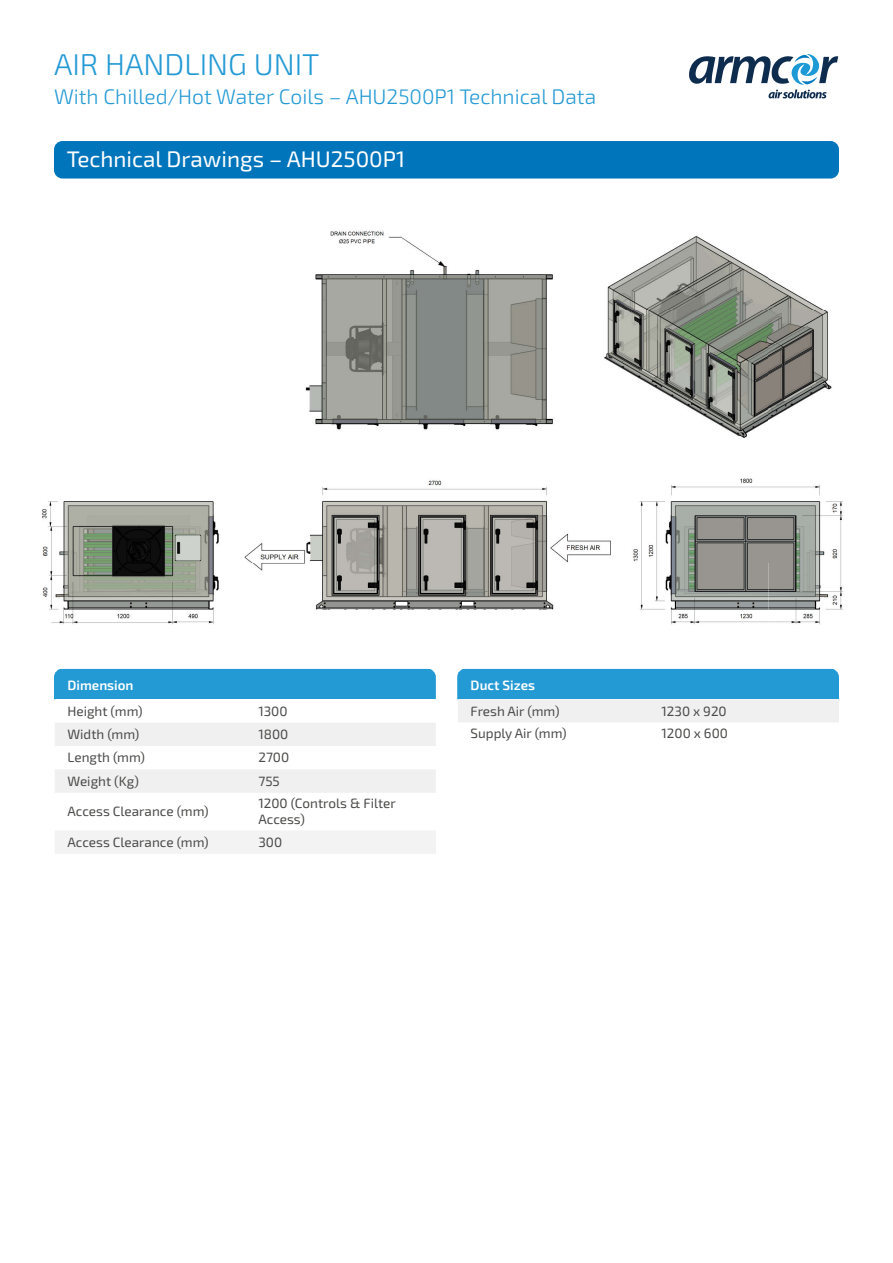
<style>
.page{position:relative;width:893px;height:1263px;background:#fff}
.page>*{position:absolute;margin:0;border:0;box-sizing:border-box;transform-origin:0 0}
.t1{font:300 30px "Exo 2";color:#249ad5}
.Standfirst-White{font:22.5px "Exo 2";color:#fff}
.t2{font:300 21px "Exo 2";color:#249ad5}
.t3{font:13.5px/25.8px "Exo 2";color:#4a4a49}
.s1{font-weight:600;color:#fff}
</style>
<div class="page">
<img style="left:305px;top:229px;width:527px;height:208px">
<img style="left:42px;top:437px;width:801px;height:188px">
<div style="left:54px;top:141px;width:785px;height:38px;background:#0075bc;border-radius:9px"></div>
<div style="left:55px;top:669px;width:381px;height:30px;background:#249ad5"></div>
<svg style="left:55px;top:723px;width:381px;height:70px"></svg>
<div style="left:55px;top:831px;width:381px;height:22px;background:#f3f3f3"></div>
<hr style="left:54px;top:669px;width:192px;height:1px;background:#249ad5">
<hr style="left:54px;top:670px;width:2px;height:29px;background:#249ad5">
<svg style="left:458px;top:670px;width:381px;height:52px"></svg>
<hr style="left:457px;top:669px;width:192px;height:1px;background:#249ad5">
<hr style="left:457px;top:670px;width:2px;height:29px;background:#249ad5">
<hr style="left:649px;top:669px;width:190px;height:1px;background:#249ad5">
<svg style="left:689px;top:54px;width:149px;height:45px"></svg>
<h3 class="t1" style="left:54px;top:47px;width:267px">AIR HANDLING UNIT</h3>
<h4 class="t2" style="left:54px;top:84px;width:544px">With Chilled/Hot Water Coils – AHU2500P1 Technical Data</h4>
<p class="Standfirst-White" style="left:67px;top:146px;width:340px">Technical Drawings – AHU2500P1</p>
<p class="t3" style="left:68px;top:672px;width:77px"><span class="s1">Dimension<br></span>Height (mm)</p>
<p class="t3" style="left:258px;top:698px;width:31px">1300</p>
<p class="t3" style="left:471px;top:672px;width:90px"><span class="s1">Duct Sizes<br></span>Fresh Air (mm)</p>
<p class="t3" style="left:662px;top:698px;width:67px">1230 x 920</p>
<p class="t3" style="left:68px;top:722px;width:73px">Width (mm)</p>
<p class="t3" style="left:258px;top:722px;width:31px">1800</p>
<p class="t3" style="left:68px;top:745px;width:79px">Length (mm)</p>
<p class="t3" style="left:258px;top:745px;width:32px">2700</p>
<p class="t3" style="left:68px;top:768px;width:73px">Weight (Kg)</p>
<p class="t3" style="left:258px;top:768px;width:23px">755</p>
<p class="t3" style="left:68px;top:799px;width:143px">Access Clearance (mm)</p>
<p class="t3" style="left:258px;top:796px;width:139px;line-height:16.2px">1200 (Controls &amp; Filter<br>Access)</p>
<p class="t3" style="left:68px;top:829px;width:143px">Access Clearance (mm)</p>
<p class="t3" style="left:258px;top:829px;width:25px">300</p>
<p class="t3" style="left:471px;top:721px;width:98px">Supply Air (mm)</p>
<p class="t3" style="left:662px;top:721px;width:68px">1200 x 600</p>
</div>
